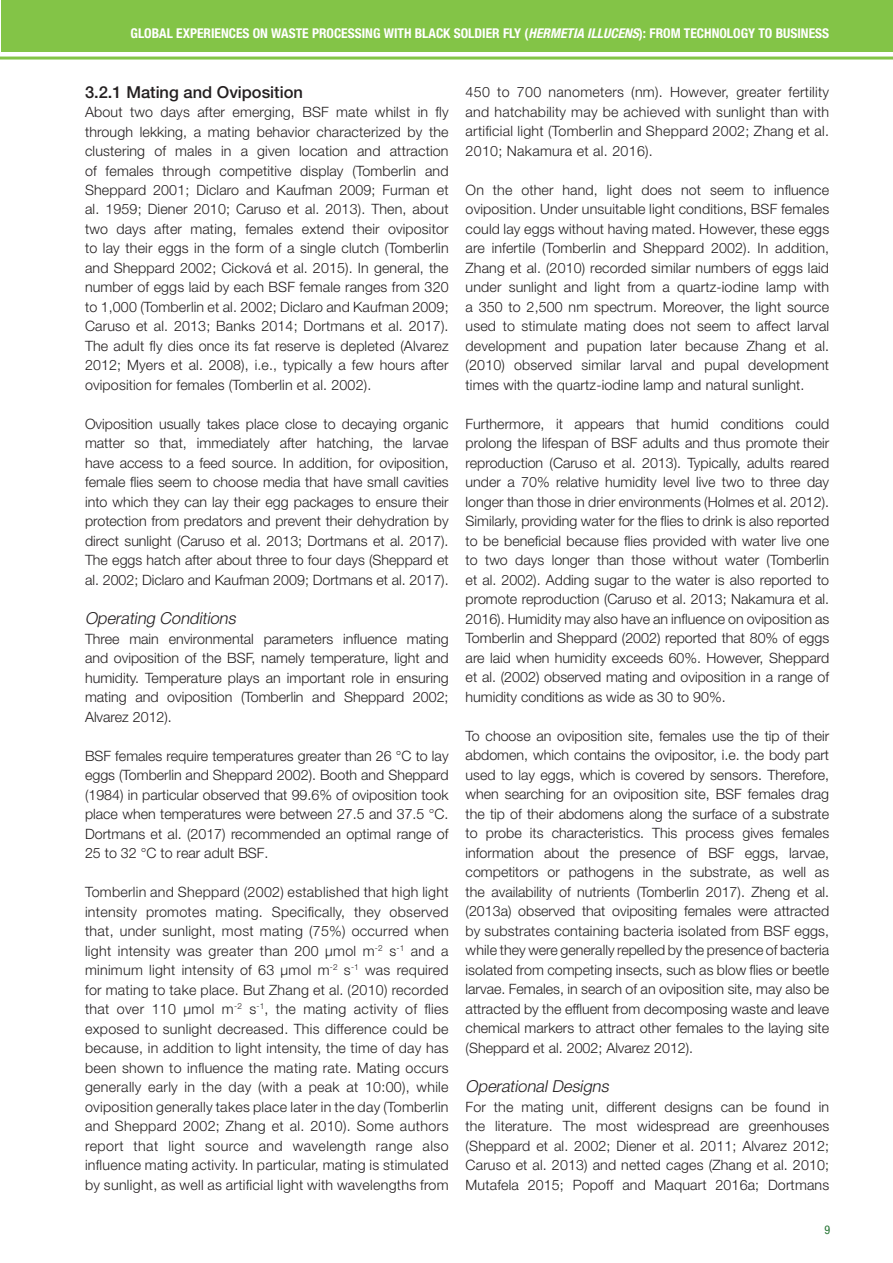
<style>
.page{position:relative;width:893px;height:1263px;background:#fff}
.page>*{position:absolute;margin:0;border:0;box-sizing:border-box;transform-origin:0 0}
.Heading_3{font:italic 300 16.5px "Helvetica Neue LT Std";color:#231f20}
.Heading_2{font:500 16.5px "Helvetica Neue LT Std";color:#231f20}
.Text_Body{font:300 14.25px/19.5px "Helvetica Neue LT Std";color:#231f20;text-align:justify}
.t1{font:700 condensed 13.5px "Helvetica Neue LT Std";color:#fff}
.t2{font:condensed 12px "Helvetica Neue LT Std";color:#267434}
.s1{font-style:italic}
</style>
<div class="page">
<div style="left:1px;top:0;width:892px;height:52px;background:#83c447"></div>
<hr style="left:0;top:57px;width:893px;height:3px;background:#83c447">
<p class="t1" style="left:131px;top:25px;width:700px">GLOBAL EXPERIENCES ON WASTE PROCESSING WITH BLACK SOLDIER FLY (<span class="s1">HERMETIA ILLUCENS</span>): FROM TECHNOLOGY TO BUSINESS</p>
<p class="Heading_2" style="left:85px;top:82px;width:219px">3.2.1 Mating and Oviposition</p>
<p class="Text_Body" style="left:85px;top:102px;width:365px">About two days after emerging, BSF mate whilst in fly through lekking, a mating behavior characterized by the clustering of males in a given location and attraction of females through competitive display (Tomberlin and Sheppard 2001; Diclaro and Kaufman 2009; Furman et al. 1959; Diener 2010; Caruso et al. 2013). Then, about two days after mating, females extend their ovipositor to lay their eggs in the form of a single clutch (Tomberlin and Sheppard 2002; Cicková et al. 2015). In general, the number of eggs laid by each BSF female ranges from 320 to 1,000 (Tomberlin et al. 2002; Diclaro and Kaufman 2009; Caruso et al. 2013; Banks 2014; Dortmans et al. 2017).<br>The adult fly dies once its fat reserve is depleted (Alvarez 2012; Myers et al. 2008), i.e., typically a few hours after oviposition for females (Tomberlin et al. 2002).</p>
<p class="Text_Body" style="left:85px;top:414px;width:365px">Oviposition usually takes place close to decaying organic matter so that, immediately after hatching, the larvae have access to a feed source. In addition, for oviposition, female flies seem to choose media that have small cavities into which they can lay their egg packages to ensure their protection from predators and prevent their dehydration by direct sunlight (Caruso et al. 2013; Dortmans et al. 2017).<br>The eggs hatch after about three to four days (Sheppard et al. 2002; Diclaro and Kaufman 2009; Dortmans et al. 2017).</p>
<p class="Heading_3" style="left:85px;top:608px;width:156px">Operating Conditions</p>
<p class="Text_Body" style="left:85px;top:628px;width:365px">Three main environmental parameters influence mating and oviposition of the BSF, namely temperature, light and humidity. Temperature plays an important role in ensuring mating and oviposition (Tomberlin and Sheppard 2002; Alvarez 2012).</p>
<p class="Text_Body" style="left:85px;top:745px;width:365px">BSF females require temperatures greater than 26 °C to lay eggs (Tomberlin and Sheppard 2002). Booth and Sheppard (1984) in particular observed that 99.6% of oviposition took place when temperatures were between 27.5 and 37.5 °C.<br>Dortmans et al. (2017) recommended an optimal range of 25 to 32 °C to rear adult BSF.</p>
<p class="Text_Body" style="left:85px;top:882px;width:365px">Tomberlin and Sheppard (2002) established that high light intensity promotes mating. Specifically, they observed that, under sunlight, most mating (75%) occurred when light intensity was greater than 200 µmol m<sup>-2</sup> s<sup>-1</sup> and a minimum light intensity of 63 µmol m<sup>-2</sup> s<sup>-1</sup> was required for mating to take place. But Zhang et al. (2010) recorded that over 110 µmol m<sup>-2</sup> s<sup>-1</sup>, the mating activity of flies exposed to sunlight decreased. This difference could be because, in addition to light intensity, the time of day has been shown to influence the mating rate. Mating occurs generally early in the day (with a peak at 10:00), while oviposition generally takes place later in the day (Tomberlin and Sheppard 2002; Zhang et al. 2010). Some authors report that light source and wavelength range also influence mating activity. In particular, mating is stimulated by sunlight, as well as artificial light with wavelengths from</p>
<p class="Text_Body" style="left:466px;top:82px;width:365px">450 to 700 nanometers (nm). However, greater fertility and hatchability may be achieved with sunlight than with artificial light (Tomberlin and Sheppard 2002; Zhang et al.<br>2010; Nakamura et al. 2016).</p>
<p class="Text_Body" style="left:466px;top:180px;width:365px">On the other hand, light does not seem to influence oviposition. Under unsuitable light conditions, BSF females could lay eggs without having mated. However, these eggs are infertile (Tomberlin and Sheppard 2002). In addition, Zhang et al. (2010) recorded similar numbers of eggs laid under sunlight and light from a quartz-iodine lamp with a 350 to 2,500 nm spectrum. Moreover, the light source used to stimulate mating does not seem to affect larval development and pupation later because Zhang et al. (2010) observed similar larval and pupal development times with the quartz-iodine lamp and natural sunlight.</p>
<p class="Text_Body" style="left:466px;top:414px;width:365px">Furthermore, it appears that humid conditions could prolong the lifespan of BSF adults and thus promote their reproduction (Caruso et al. 2013). Typically, adults reared under a 70% relative humidity level live two to three day longer than those in drier environments (Holmes et al. 2012).<br>Similarly, providing water for the flies to drink is also reported to be beneficial because flies provided with water live one to two days longer than those without water (Tomberlin et al. 2002). Adding sugar to the water is also reported to promote reproduction (Caruso et al. 2013; Nakamura et al.<br>2016). Humidity may also have an influence on oviposition as Tomberlin and Sheppard (2002) reported that 80% of eggs are laid when humidity exceeds 60%. However, Sheppard et al. (2002) observed mating and oviposition in a range of humidity conditions as wide as 30 to 90%.</p>
<p class="Text_Body" style="left:466px;top:726px;width:365px">To choose an oviposition site, females use the tip of their abdomen, which contains the ovipositor, i.e. the body part used to lay eggs, which is covered by sensors. Therefore, when searching for an oviposition site, BSF females drag the tip of their abdomens along the surface of a substrate to probe its characteristics. This process gives females information about the presence of BSF eggs, larvae, competitors or pathogens in the substrate, as well as the availability of nutrients (Tomberlin 2017). Zheng et al. (2013a) observed that ovipositing females were attracted by substrates containing bacteria isolated from BSF eggs, while they were generally repelled by the presence of bacteria isolated from competing insects, such as blow flies or beetle larvae. Females, in search of an oviposition site, may also be attracted by the effluent from decomposing waste and leave chemical markers to attract other females to the laying site (Sheppard et al. 2002; Alvarez 2012).</p>
<p class="Heading_3" style="left:466px;top:1076px;width:148px">Operational Designs</p>
<p class="Text_Body" style="left:466px;top:1096px;width:365px">For the mating unit, different designs can be found in the literature. The most widespread are greenhouses (Sheppard et al. 2002; Diener et al. 2011; Alvarez 2012; Caruso et al. 2013) and netted cages (Zhang et al. 2010; Mutafela 2015; Popoff and Maquart 2016a; Dortmans</p>
<p class="t2" style="left:824px;top:1223px;width:7px">9</p>
</div>
